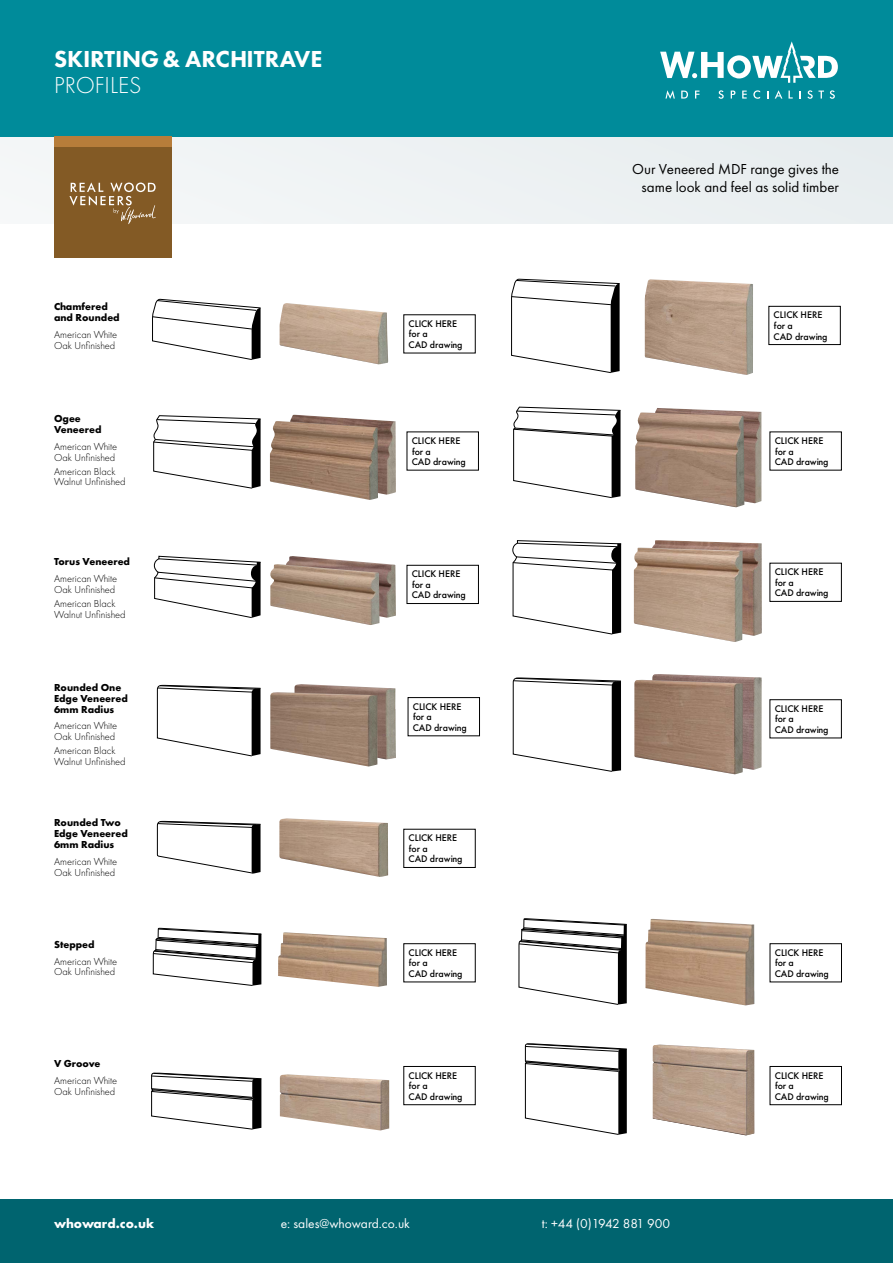
<style>
.page{position:relative;width:893px;height:1263px;background:#fff}
.page>*{position:absolute;margin:0;border:0;box-sizing:border-box;transform-origin:0 0}
.t1{font:800 24px "Futura PT";color:#fff}
.t2{font:300 24px "Futura PT";color:#fff}
.t3{font:15px/18px "Futura PT";color:#000;text-align:right}
.t4{font:13.5px "Futura PT";color:#fff}
.t5{font:13.5px "Futura PT";letter-spacing:-.025em;color:#fff}
.t6{font:700 13.5px "Futura PT";color:#fff}
.t7{font:300 10.5px/10.9px "Futura PT";color:#000}
.t8{font:700 10.5px/10.9px "Futura PT";color:#000}
.t9{font:500 10.05px/10.5px "Futura PT";color:#000}
</style>
<div class="page">
<div style="left:0;top:137px;width:893px;height:87px;background:#edf1f3"></div>
<img style="left:279px;top:818px;width:109px;height:59px">
<svg style="left:157px;top:821px;width:104px;height:53px"></svg>
<div style="left:403px;top:829px;width:73px;height:39px;background:#fff;border:1px solid #000"></div>
<div style="left:770px;top:943px;width:72px;height:39px;background:#fff;border:1px solid #000"></div>
<div style="left:403px;top:943px;width:73px;height:39px;background:#fff;border:1px solid #000"></div>
<div style="left:770px;top:1066px;width:72px;height:39px;background:#fff;border:1px solid #000"></div>
<div style="left:403px;top:1066px;width:73px;height:39px;background:#fff;border:1px solid #000"></div>
<img style="left:290px;top:415px;width:106px;height:80px">
<img style="left:270px;top:421px;width:108px;height:79px">
<img style="left:655px;top:408px;width:106px;height:95px">
<img style="left:635px;top:412px;width:110px;height:95px">
<svg style="left:513px;top:407px;width:108px;height:91px"></svg>
<svg style="left:153px;top:416px;width:108px;height:73px"></svg>
<img style="left:286px;top:556px;width:110px;height:62px">
<img style="left:270px;top:564px;width:109px;height:61px">
<img style="left:652px;top:540px;width:110px;height:96px">
<img style="left:634px;top:547px;width:109px;height:95px">
<svg style="left:154px;top:556px;width:107px;height:62px"></svg>
<svg style="left:512px;top:540px;width:110px;height:95px"></svg>
<div style="left:407px;top:565px;width:72px;height:39px;background:#fff;border:1px solid #000"></div>
<div style="left:769px;top:563px;width:73px;height:39px;background:#fff;border:1px solid #000"></div>
<img style="left:652px;top:674px;width:110px;height:96px">
<img style="left:634px;top:680px;width:109px;height:94px">
<img style="left:377px;top:705px;width:19px;height:54px">
<img style="left:294px;top:684px;width:101px;height:54px">
<img style="left:270px;top:692px;width:107px;height:75px">
<svg style="left:157px;top:685px;width:104px;height:71px"></svg>
<svg style="left:513px;top:677px;width:108px;height:95px"></svg>
<div style="left:408px;top:697px;width:72px;height:39px;background:#fff;border:1px solid #000"></div>
<div style="left:769px;top:699px;width:73px;height:39px;background:#fff;border:1px solid #000"></div>
<svg style="left:152px;top:299px;width:109px;height:61px"></svg>
<svg style="left:511px;top:279px;width:109px;height:94px"></svg>
<div style="left:768px;top:306px;width:73px;height:39px;background:#fff;border:1px solid #000"></div>
<img style="left:645px;top:279px;width:108px;height:96px">
<img style="left:280px;top:303px;width:108px;height:61px">
<div style="left:0;top:1199px;width:893px;height:64px;background:#00646f"></div>
<img style="left:645px;top:919px;width:109px;height:86px">
<img style="left:278px;top:932px;width:109px;height:55px">
<img style="left:653px;top:1044px;width:101px;height:91px">
<svg style="left:525px;top:1043px;width:102px;height:92px"></svg>
<svg style="left:519px;top:918px;width:108px;height:87px"></svg>
<img style="left:280px;top:1074px;width:109px;height:56px">
<div style="left:0;top:0;width:893px;height:137px;background:#008b9a"></div>
<svg style="left:665px;top:90px;width:10px;height:9px"></svg>
<svg style="left:681px;top:91px;width:7px;height:8px"></svg>
<svg style="left:695px;top:91px;width:4px;height:8px"></svg>
<svg style="left:718px;top:90px;width:6px;height:9px"></svg>
<svg style="left:731px;top:91px;width:4px;height:8px"></svg>
<svg style="left:742px;top:91px;width:5px;height:8px"></svg>
<svg style="left:753px;top:90px;width:7px;height:9px"></svg>
<svg style="left:767px;top:91px;width:2px;height:8px"></svg>
<svg style="left:775px;top:90px;width:7px;height:9px"></svg>
<svg style="left:788px;top:91px;width:5px;height:8px"></svg>
<svg style="left:807px;top:90px;width:17px;height:9px"></svg>
<svg style="left:830px;top:90px;width:5px;height:9px"></svg>
<svg style="left:660px;top:41px;width:178px;height:42px"></svg>
<svg style="left:151px;top:1073px;width:111px;height:57px"></svg>
<svg style="left:153px;top:928px;width:109px;height:58px"></svg>
<div style="left:54px;top:137px;width:117px;height:102px;background:#b77d3a"></div>
<div style="left:54px;top:147px;width:117px;height:111px;background:#835a25"></div>
<svg style="left:69px;top:182px;width:87px;height:42px"></svg>
<h1 class="t1" style="left:54px;top:44px;width:270px">SKIRTING &amp; ARCHITRAVE</h1>
<h1 class="t2" style="left:54px;top:71px;width:89px">PROFILES</h1>
<h2 class="t3" style="left:632px;top:160px;width:208px">Our Veneered MDF range gives the same look and feel as solid timber</h2>
<p class="t8" style="left:54px;top:301px;width:67px">Chamfered and Rounded</p>
<p class="t7" style="left:54px;top:329px;width:65px">American White<br>Oak Unfinished</p>
<p class="t9" style="left:409px;top:318px;width:55px">CLICK HERE for a<br>CAD drawing</p>
<p class="t9" style="left:774px;top:310px;width:55px">CLICK HERE for a<br>CAD drawing</p>
<p class="t8" style="left:54px;top:413px;width:49px">Ogee<br>Veneered</p>
<p class="t7" style="left:54px;top:441px;width:65px">American White<br>Oak Unfinished</p>
<p class="t7" style="left:54px;top:466px;width:73px">American Black<br>Walnut Unfinished</p>
<p class="t8" style="left:54px;top:556px;width:78px">Torus Veneered</p>
<p class="t7" style="left:54px;top:573px;width:65px">American White<br>Oak Unfinished</p>
<p class="t7" style="left:54px;top:598px;width:73px">American Black<br>Walnut Unfinished</p>
<p class="t8" style="left:54px;top:681px;width:75px">Rounded One<br>Edge Veneered<br>6mm Radius</p>
<p class="t7" style="left:54px;top:720px;width:65px">American White<br>Oak Unfinished</p>
<p class="t7" style="left:54px;top:745px;width:73px">American Black<br>Walnut Unfinished</p>
<p class="t8" style="left:54px;top:817px;width:75px">Rounded Two<br>Edge Veneered<br>6mm Radius</p>
<p class="t7" style="left:54px;top:856px;width:65px">American White<br>Oak Unfinished</p>
<p class="t8" style="left:54px;top:938px;width:42px">Stepped</p>
<p class="t7" style="left:54px;top:956px;width:65px">American White<br>Oak Unfinished</p>
<p class="t8" style="left:54px;top:1058px;width:48px">V Groove</p>
<p class="t7" style="left:54px;top:1075px;width:65px">American White<br>Oak Unfinished</p>
<h3 class="t6" style="left:54px;top:1215px;width:102px">whoward.co.uk</h3>
<p class="t9" style="left:412px;top:435px;width:55px">CLICK HERE for a<br>CAD drawing</p>
<p class="t9" style="left:775px;top:435px;width:55px">CLICK HERE for a<br>CAD drawing</p>
<p class="t9" style="left:412px;top:569px;width:55px">CLICK HERE for a<br>CAD drawing</p>
<p class="t9" style="left:775px;top:567px;width:55px">CLICK HERE for a<br>CAD drawing</p>
<p class="t9" style="left:413px;top:701px;width:55px">CLICK HERE for a<br>CAD drawing</p>
<p class="t9" style="left:775px;top:703px;width:55px">CLICK HERE for a<br>CAD drawing</p>
<p class="t9" style="left:409px;top:833px;width:55px">CLICK HERE for a<br>CAD drawing</p>
<p class="t9" style="left:409px;top:947px;width:55px">CLICK HERE for a<br>CAD drawing</p>
<p class="t9" style="left:409px;top:1070px;width:55px">CLICK HERE for a<br>CAD drawing</p>
<h3 class="t4" style="left:281px;top:1215px;width:131px">e: sales@whoward.co.uk</h3>
<h3 class="t5" style="left:542px;top:1215px;width:130px">t: +44 (0)1942 881 900</h3>
<p class="t9" style="left:775px;top:947px;width:55px">CLICK HERE for a<br>CAD drawing</p>
<p class="t9" style="left:775px;top:1070px;width:55px">CLICK HERE for a<br>CAD drawing</p>
</div>
